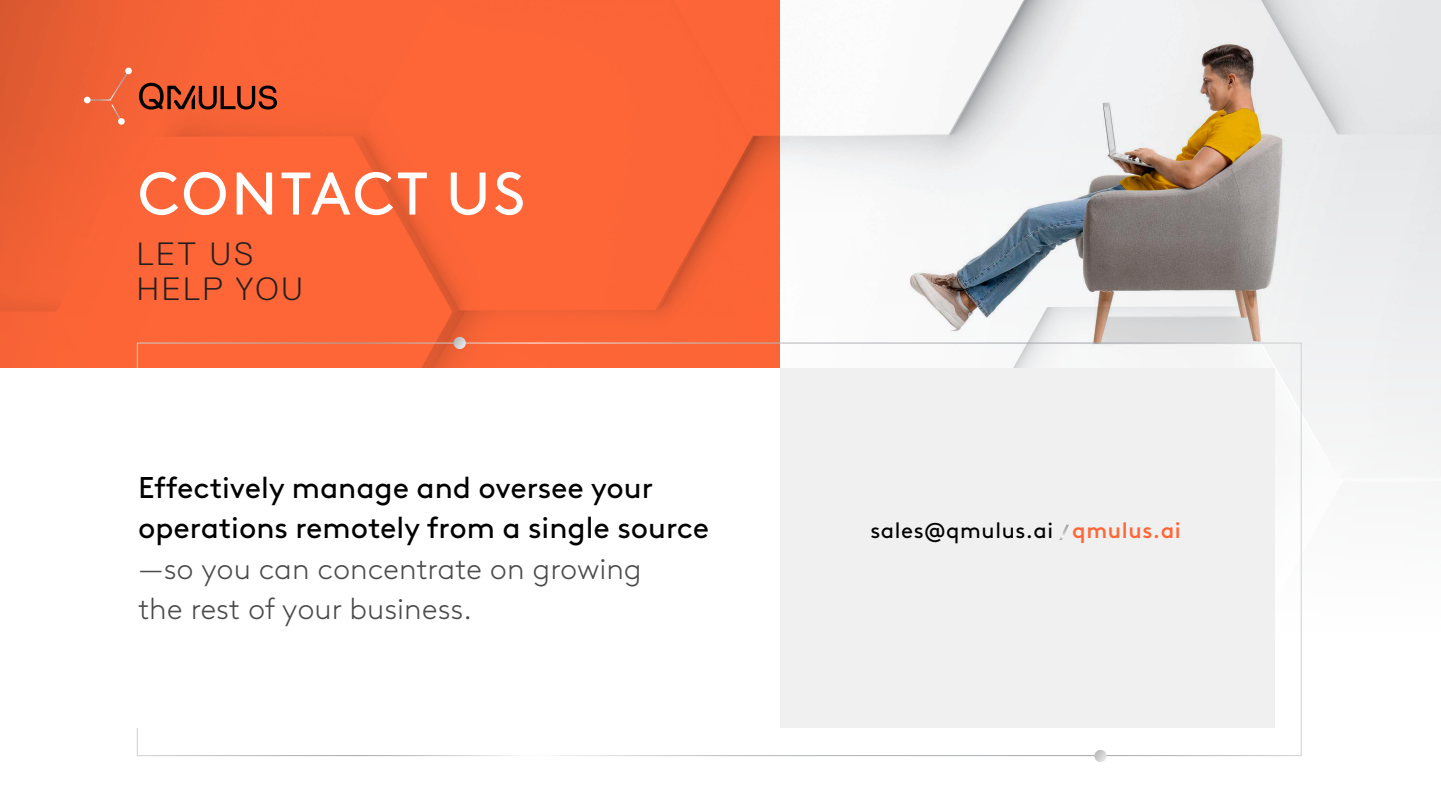
<style>
.page{position:relative;width:1441px;height:810px;background:#fff}
.page>*{position:absolute;margin:0;border:0;box-sizing:border-box;transform-origin:0 0}
.t1{font:60px "Brown LL";letter-spacing:.04em;color:#fff}
.t2{font:300 32.25px/35.5px "Replica";letter-spacing:.08em;color:#231f20}
.t3{font:30px/40.5px "Brown LL";color:#000}
.t4{font:300 30px/40.5px "Brown LL";color:#4b4b4b}
.t5{font:22.05px "Brown LL";letter-spacing:.03em;color:#000}
.s1{font-weight:500;color:#ff6738}
</style>
<div class="page">
<div style="left:898px;top:4px;width:542px;height:491px;background:#eeeef0"></div>
<img style="left:898px;top:4px;width:452px;height:356px">
<div style="left:0;top:0;width:780px;height:491px;background:#ff6738"></div>
<svg style="left:453px;top:337px;width:13px;height:12px"></svg>
<svg style="left:1094px;top:750px;width:12px;height:12px"></svg>
<div style="left:0;top:368px;width:780px;height:359px;background:#fff"></div>
<div style="left:780px;top:368px;width:494px;height:359px;background:#f0f0f0"></div>
<svg style="left:139px;top:83px;width:138px;height:27px"></svg>
<div style="left:83px;top:67px;width:49px;height:59px;background:#f16135"></div>
<div style="left:125px;top:68px;width:7px;height:6px;background:#fff;border-radius:50%"></div>
<div style="left:84px;top:97px;width:7px;height:6px;background:#fff;border-radius:50%"></div>
<div style="left:118px;top:118px;width:7px;height:7px;background:#fff;border-radius:50%"></div>
<svg style="left:1059px;top:525px;width:9px;height:15px"></svg>
<h1 class="t1" style="left:137px;top:149px;width:389px">CONTACT US</h1>
<p class="t2" style="left:137px;top:236px;width:168px">LET US<br>HELP YOU</p>
<p class="t3" style="left:138px;top:465px;width:572px">Effectively manage and oversee your operations remotely from a single source</p>
<p class="t4" style="left:138px;top:546px;width:505px">—so you can concentrate on growing the rest of your business.</p>
<p class="t5" style="left:870px;top:514px;width:312px">sales@qmulus.ai <span class="s1">qmulus.ai</span></p>
</div>
